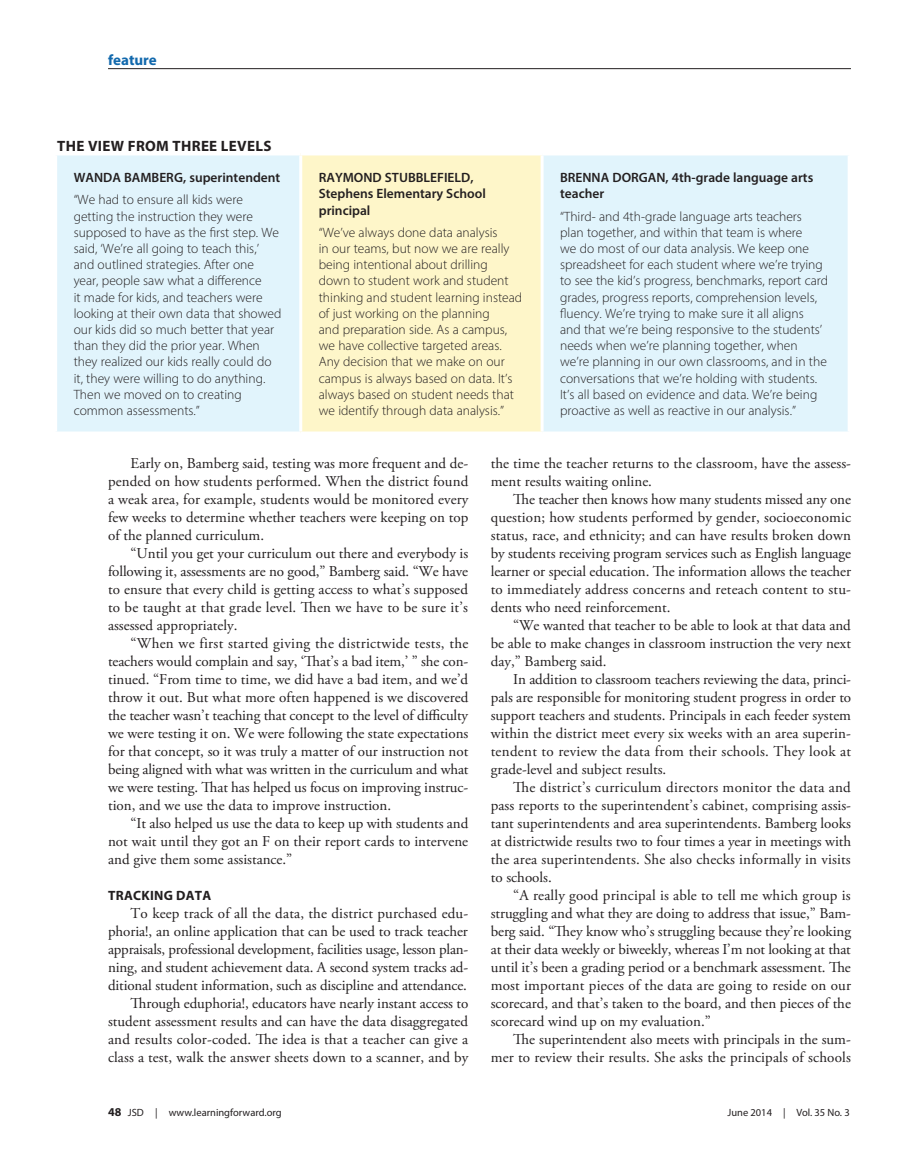
<style>
.page{position:relative;width:905px;height:1175px;background:#fff}
.page>*{position:absolute;margin:0;border:0;box-sizing:border-box;transform-origin:0 0}
.body{font:15px/18px "Adobe Garamond Pro";color:#231f20;text-align:justify}
.box{font:700 15px "Myriad Pro";letter-spacing:.02em;color:#231f20}
.toppers{font:700 15px "Myriad Pro";color:#1269ad}
.box-2{font:300 13.5px/16.2px "Myriad Pro";color:#231f20}
.box-3{font:600 13.5px/16.2px "Myriad Pro";color:#231f20}
.subhead{font:700 13.5px "Myriad Pro";letter-spacing:.02em;color:#231f20}
.t1{font:10.5px "Myriad Pro";color:#231f20}
.s1{font-weight:700;font-size:12px}
</style>
<div class="page">
<hr style="left:108px;top:68px;width:742px;height:1px;background:#231f20">
<div style="left:57px;top:155px;width:790px;height:276px;background:#e1f4fc"></div>
<div style="left:301px;top:154px;width:241px;height:279px;background:#fef6c9"></div>
<hr style="left:299px;top:155px;width:3px;height:276px;background:#fff">
<hr style="left:540px;top:155px;width:3px;height:276px;background:#fff">
<hr style="left:301px;top:152px;width:241px;height:3px;background:#fff">
<hr style="left:301px;top:431px;width:241px;height:3px;background:#fff">
<p class="toppers" style="left:108px;top:50px;width:50px">feature</p>
<p class="box" style="left:57px;top:136px;width:216px">THE VIEW FROM THREE LEVELS</p>
<p class="box-3" style="left:74px;top:169px;width:208px">WANDA BAMBERG, superintendent</p>
<p class="box-2" style="left:74px;top:192px;width:209px">“We had to ensure all kids were getting the instruction they were supposed to have as the first step. We said, ‘We’re all going to teach this,’ and outlined strategies. After one year, people saw what a difference<br>it made for kids, and teachers were looking at their own data that showed our kids did so much better that year than they did the prior year. When they realized our kids really could do it, they were willing to do anything.<br>Then we moved on to creating common assessments.”</p>
<p class="box-3" style="left:319px;top:169px;width:168px">RAYMOND STUBBLEFIELD,<br>Stephens Elementary School principal</p>
<p class="box-2" style="left:319px;top:224px;width:205px">“We’ve always done data analysis<br>in our teams, but now we are really being intentional about drilling down to student work and student thinking and student learning instead of just working on the planning<br>and preparation side. As a campus, we have collective targeted areas.<br>Any decision that we make on our campus is always based on data. It’s always based on student needs that we identify through data analysis.”</p>
<p class="box-3" style="left:560px;top:169px;width:255px">BRENNA DORGAN, 4th-grade language arts teacher</p>
<p class="box-2" style="left:560px;top:208px;width:269px">“Third- and 4th-grade language arts teachers plan together, and within that team is where<br>we do most of our data analysis. We keep one spreadsheet for each student where we’re trying to see the kid’s progress, benchmarks, report card grades, progress reports, comprehension levels, fluency. We’re trying to make sure it all aligns<br>and that we’re being responsive to the students’ needs when we’re planning together, when we’re planning in our own classrooms, and in the conversations that we’re holding with students.<br>It’s all based on evidence and data. We’re being proactive as well as reactive in our analysis.”</p>
<p class="body" style="left:108px;top:455px;width:362px;text-indent:22px">Early on, Bamberg said, testing was more frequent and de&shy;pended on how students performed. When the district found a weak area, for example, students would be monitored every few weeks to determine whether teachers were keeping on top of the planned curriculum.</p>
<p class="body" style="left:108px;top:545px;width:362px;text-indent:22px">“Until you get your curriculum out there and everybody is following it, assessments are no good,” Bamberg said. “We have to ensure that every child is getting access to what’s supposed to be taught at that grade level. Then we have to be sure it’s assessed appropriately.</p>
<p class="body" style="left:108px;top:635px;width:362px;text-indent:22px">“When we first started giving the districtwide tests, the teachers would complain and say, ‘That’s a bad item,’ ” she con&shy;tinued. “From time to time, we did have a bad item, and we’d throw it out. But what more often happened is we discovered the teacher wasn’t teaching that concept to the level of difficulty we were testing it on. We were following the state expectations for that concept, so it was truly a matter of our instruction not being aligned with what was written in the curriculum and what we were testing. That has helped us focus on improving instruc&shy;tion, and we use the data to improve instruction.</p>
<p class="body" style="left:108px;top:815px;width:362px;text-indent:22px">“It also helped us use the data to keep up with students and not wait until they got an F on their report cards to intervene and give them some assistance.”</p>
<p class="subhead" style="left:108px;top:887px;width:105px">TRACKING DATA</p>
<p class="body" style="left:108px;top:905px;width:362px;text-indent:22px">To keep track of all the data, the district purchased edu&shy;phoria!, an online application that can be used to track teacher appraisals, professional development, facilities usage, lesson plan&shy;ning, and student achievement data. A second system tracks ad&shy;ditional student information, such as discipline and attendance.</p>
<p class="body" style="left:108px;top:995px;width:362px;text-indent:22px">Through eduphoria!, educators have nearly instant access to student assessment results and can have the data disaggregated and results color-coded. The idea is that a teacher can give a class a test, walk the answer sheets down to a scanner, and by</p>
<p class="body" style="left:490px;top:455px;width:361px">the time the teacher returns to the classroom, have the assess&shy;ment results waiting online.</p>
<p class="body" style="left:490px;top:491px;width:362px;text-indent:22px">The teacher then knows how many students missed any one question; how students performed by gender, socioeconomic status, race, and ethnicity; and can have results broken down by students receiving program services such as English language learner or special education. The information allows the teacher to immediately address concerns and reteach content to stu&shy;dents who need reinforcement.</p>
<p class="body" style="left:490px;top:617px;width:362px;text-indent:22px">“We wanted that teacher to be able to look at that data and be able to make changes in classroom instruction the very next day,” Bamberg said.</p>
<p class="body" style="left:490px;top:671px;width:362px;text-indent:22px">In addition to classroom teachers reviewing the data, princi&shy;pals are responsible for monitoring student progress in order to support teachers and students. Principals in each feeder system within the district meet every six weeks with an area superin&shy;tendent to review the data from their schools. They look at grade-level and subject results.</p>
<p class="body" style="left:490px;top:779px;width:362px;text-indent:22px">The district’s curriculum directors monitor the data and pass reports to the superintendent’s cabinet, comprising assis&shy;tant superintendents and area superintendents. Bamberg looks at districtwide results two to four times a year in meetings with the area superintendents. She also checks informally in visits to schools.</p>
<p class="body" style="left:490px;top:887px;width:362px;text-indent:22px">“A really good principal is able to tell me which group is struggling and what they are doing to address that issue,” Bam&shy;berg said. “They know who’s struggling because they’re looking at their data weekly or biweekly, whereas I’m not looking at that until it’s been a grading period or a benchmark assessment. The most important pieces of the data are going to reside on our scorecard, and that’s taken to the board, and then pieces of the scorecard wind up on my evaluation.”</p>
<p class="body" style="left:490px;top:1031px;width:361px;text-align:right">The superintendent also meets with principals in the sum&shy;mer to review their results. She asks the principals of schools</p>
<p class="t1" style="left:108px;top:1106px;width:175px"><span class="s1">48</span> JSD | www.learningforward.org</p>
<p class="t1" style="left:727px;top:1106px;width:124px">June 2014 | Vol. 35 No. 3</p>
</div>
